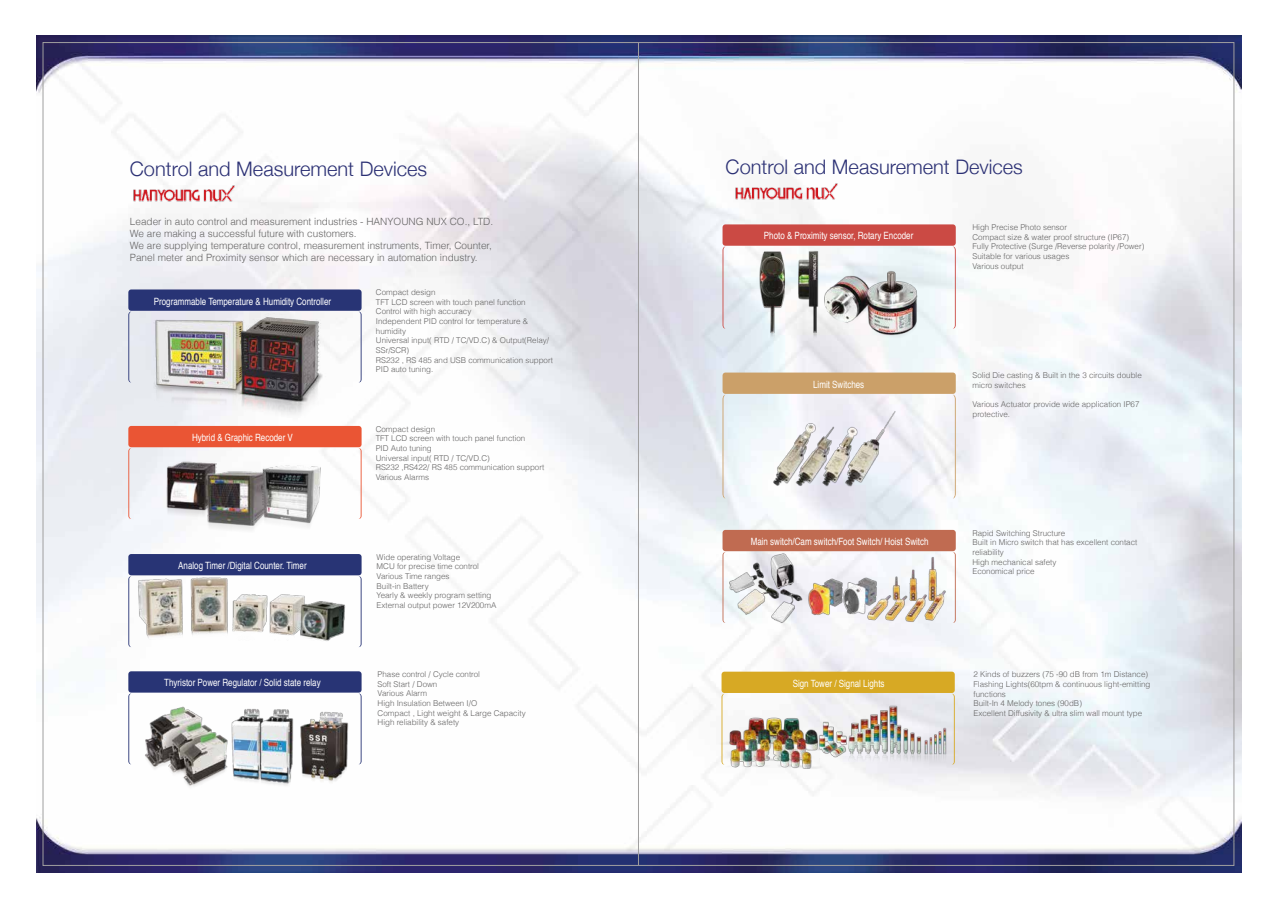
<style>
.page{position:relative;width:1276px;height:908px;background:#fff}
.page>*{position:absolute;margin:0;border:0;box-sizing:border-box;transform-origin:0 0}
.t1{font:300 20px "Helvetica Neue";color:#2b3074}
.t2{font:10px "Helvetica";color:#fff;scale:.8 1}
.t3{font:300 10px/12px "Helvetica";color:#646363}
.t4{font:300 8px/9.6px "Helvetica";color:#646363}
</style>
<div class="page">
<img style="left:36px;top:35px;width:1205px;height:836px">
<img style="left:123px;top:180px;width:123px;height:32px">
<img style="left:147px;top:382px;width:76px;height:37px">
<img style="left:128px;top:289px;width:233px;height:93px">
<svg style="left:128px;top:426px;width:233px;height:92px"></svg>
<img style="left:152px;top:450px;width:183px;height:88px">
<svg style="left:128px;top:553px;width:233px;height:93px"></svg>
<svg style="left:722px;top:224px;width:233px;height:104px"></svg>
<img style="left:751px;top:247px;width:169px;height:93px">
<svg style="left:722px;top:372px;width:233px;height:126px"></svg>
<img style="left:223px;top:313px;width:109px;height:115px">
<svg style="left:721px;top:671px;width:233px;height:13px;background:#d8ad2f"></svg>
<img style="left:143px;top:764px;width:207px;height:27px">
<svg style="left:128px;top:671px;width:233px;height:93px"></svg>
<svg style="left:722px;top:529px;width:233px;height:93px;background:#c67b64"></svg>
<img style="left:720px;top:546px;width:231px;height:83px">
<img style="left:769px;top:403px;width:127px;height:90px">
<img style="left:704px;top:684px;width:256px;height:92px">
<img style="left:726px;top:178px;width:123px;height:32px">
<hr style="left:638px;top:43px;width:1px;height:822px;background:#a09f9f">
<h1 class="t1" style="left:130px;top:153px;width:299px">Control and Measurement Devices</h1>
<p class="t3" style="left:130px;top:215px;width:365px">Leader in auto control and measurement industries - HANYOUNG NUX CO., LTD.<br>We are making a successful future with customers.<br>We are supplying temperature control, measurement instruments, Timer, Counter, Panel meter and Proximity sensor which are necessary in automation industry.</p>
<p class="t2" style="left:154px;top:293px;width:223px">Programmable Temperature &amp; Humidity Controller</p>
<p class="t2" style="left:192px;top:429px;width:128px">Hybrid &amp; Graphic Recoder V</p>
<p class="t2" style="left:178px;top:557px;width:162px">Analog Timer /Digital Counter. Timer</p>
<p class="t2" style="left:164px;top:674px;width:197px">Thyristor Power Regulator / Solid state relay</p>
<p class="t4" style="left:376px;top:287px;width:179px">Compact design<br>TFT LCD screen with touch panel function<br>Control with high accuracy<br>Independent PID control for temperature &amp; humidity<br>Universal input( RTD / TC/VD.C) &amp; Output(Relay/<br>SSr/SCR)<br>RS232 , RS 485 and USB communication support<br>PID auto tuning.</p>
<p class="t4" style="left:376px;top:423px;width:170px">Compact design<br>TFT LCD screen with touch panel function<br>PID Auto tuning<br>Universal input( RTD / TC/VD.C)<br>RS232 ,RS422/ RS 485 communication support<br>Various Alarms</p>
<p class="t4" style="left:376px;top:551px;width:121px">Wide operating Voltage<br>MCU for precise time control<br>Various Time ranges<br>Built-in Battery<br>Yearly &amp; weekly program setting<br>External output power 12V200mA</p>
<p class="t4" style="left:377px;top:668px;width:150px">Phase control / Cycle control<br>Soft Start / Down<br>Various Alarm<br>High Insulation Between I/O<br>Compact , Light weight &amp; Large Capacity<br>High reliability &amp; safety</p>
<h1 class="t1" style="left:725px;top:151px;width:299px">Control and Measurement Devices</h1>
<p class="t2" style="left:764px;top:228px;width:188px">Photo &amp; Proximity sensor, Rotary Encoder</p>
<p class="t2" style="left:813px;top:376px;width:65px">Limit Switches</p>
<p class="t2" style="left:751px;top:533px;width:224px">Main switch/Cam switch/Foot Switch/ Hoist Switch</p>
<p class="t2" style="left:792px;top:675px;width:116px">Sign Tower / Signal Lights</p>
<p class="t4" style="left:972px;top:222px;width:173px">High Precise Photo sensor<br>Compact size &amp; water proof structure (IP67)<br>Fully Protective (Surge /Reverse polarity /Power)<br>Suitable for various usages<br>Various output</p>
<p class="t4" style="left:972px;top:370px;width:171px">Solid Die casting &amp; Built in the 3 circuits double micro switches</p>
<p class="t4" style="left:972px;top:399px;width:169px">Various Actuator provide wide application IP67 protective.</p>
<p class="t4" style="left:972px;top:527px;width:166px">Rapid Switching Structure<br>Built in Micro switch that has excellent contact reliability<br>High mechanical safety<br>Economical price</p>
<p class="t4" style="left:973px;top:669px;width:178px">2 Kinds of buzzers (75 -90 dB from 1m Distance)<br>Flashing Lights(60tpm &amp; continuous light-emitting functions<br>Built-In 4 Melody tones (90dB)<br>Excellent Diffusivity &amp; ultra slim wall mount type</p>
</div>
